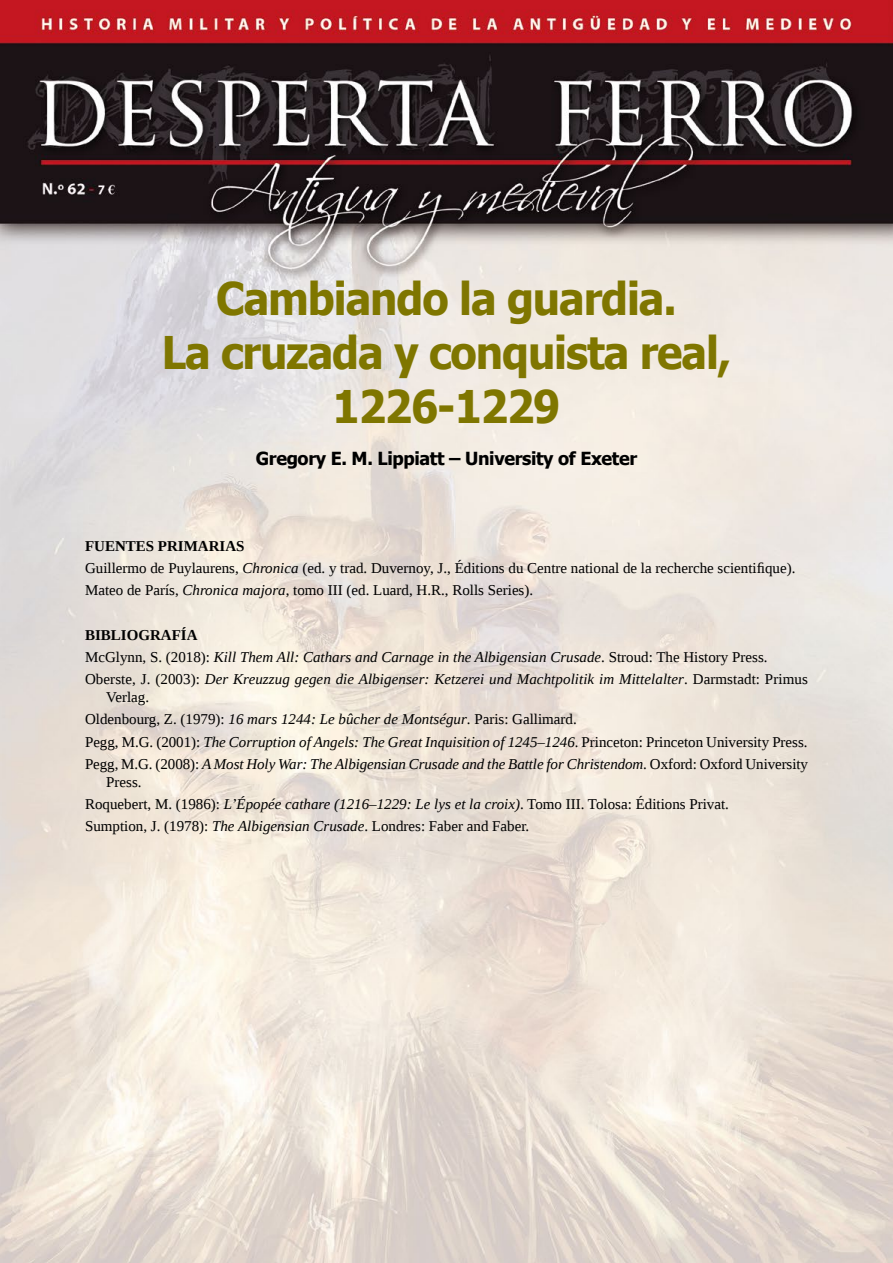
<style>
.page{position:relative;width:893px;height:1263px;background:#fff}
.page>*{position:absolute;margin:0;border:0;box-sizing:border-box;transform-origin:0 0}
.t1{font:700 45px/54px "Tahoma";letter-spacing:-.025em;color:#7f7600;text-align:center;scale:.95 1}
.t2{font:700 18px "Tahoma";letter-spacing:-.02em;color:#000}
.t3{font:italic 15px/22.2px "Liberation Serif";color:#000}
.t4{font:15px/22.2px "Liberation Serif";color:#000}
.s1{font-weight:700}
.s2{font-style:italic}
.s3{font-weight:700;font-style:normal}
.s4{font-style:normal}
</style>
<div class="page">
<img style="left:0;top:0;width:893px;height:1263px">
<h1 class="t1" style="left:162px;top:274px;width:601px">Cambiando la guardia.<br>La cruzada y conquista real,<br>1226-1229</h1>
<p class="t2" style="left:256px;top:450px;width:383px">Gregory E. M. Lippiatt – University of Exeter</p>
<p class="t4" style="left:85px;top:536px;width:712px"><span class="s1">FUENTES PRIMARIAS<br></span>Guillermo de Puylaurens, <span class="s2">Chronica</span> (ed. y trad. Duvernoy, J., Éditions du Centre national de la recherche scientifique).<br>Mateo de París, <span class="s2">Chronica majora</span>, tomo III (ed. Luard, H.R., Rolls Series).</p>
<p class="t3" style="left:85px;top:625px;width:724px"><span class="s3">BIBLIOGRAFÍA<br></span><span class="s4">McGlynn, S. (2018):</span> Kill Them All: Cathars and Carnage in the Albigensian Crusade<span class="s4">. Stroud: The History Press.<br>Oberste, J. (2003):</span> Der Kreuzzug gegen die Albigenser: Ketzerei und Machtpolitik im Mittelalter<span class="s4">. Darmstadt: Primus</span></p>
<p class="t3" style="left:85px;top:687px;width:724px;text-indent:21px"><span class="s4">Verlag.<br>Oldenbourg, Z. (1979):</span> 16 mars 1244: Le bûcher de Montségur<span class="s4">. Paris: Gallimard.<br>Pegg, M.G. (2001):</span> The Corruption of Angels: The Great Inquisition of 1245–1246<span class="s4">. Princeton: Princeton University Press.<br>Pegg, M.G. (2008):</span> A Most Holy War: The Albigensian Crusade and the Battle for Christendom<span class="s4">. Oxford: Oxford University</span></p>
<p class="t4" style="left:85px;top:772px;width:645px;text-indent:21px">Press.<br>Roquebert, M. (1986): <span class="s2">L’Épopée cathare (1216–1229: Le lys et la croix)</span>. Tomo III. Tolosa: Éditions Privat.<br>Sumption, J. (1978): <span class="s2">The Albigensian Crusade</span>. Londres: Faber and Faber.</p>
</div>
